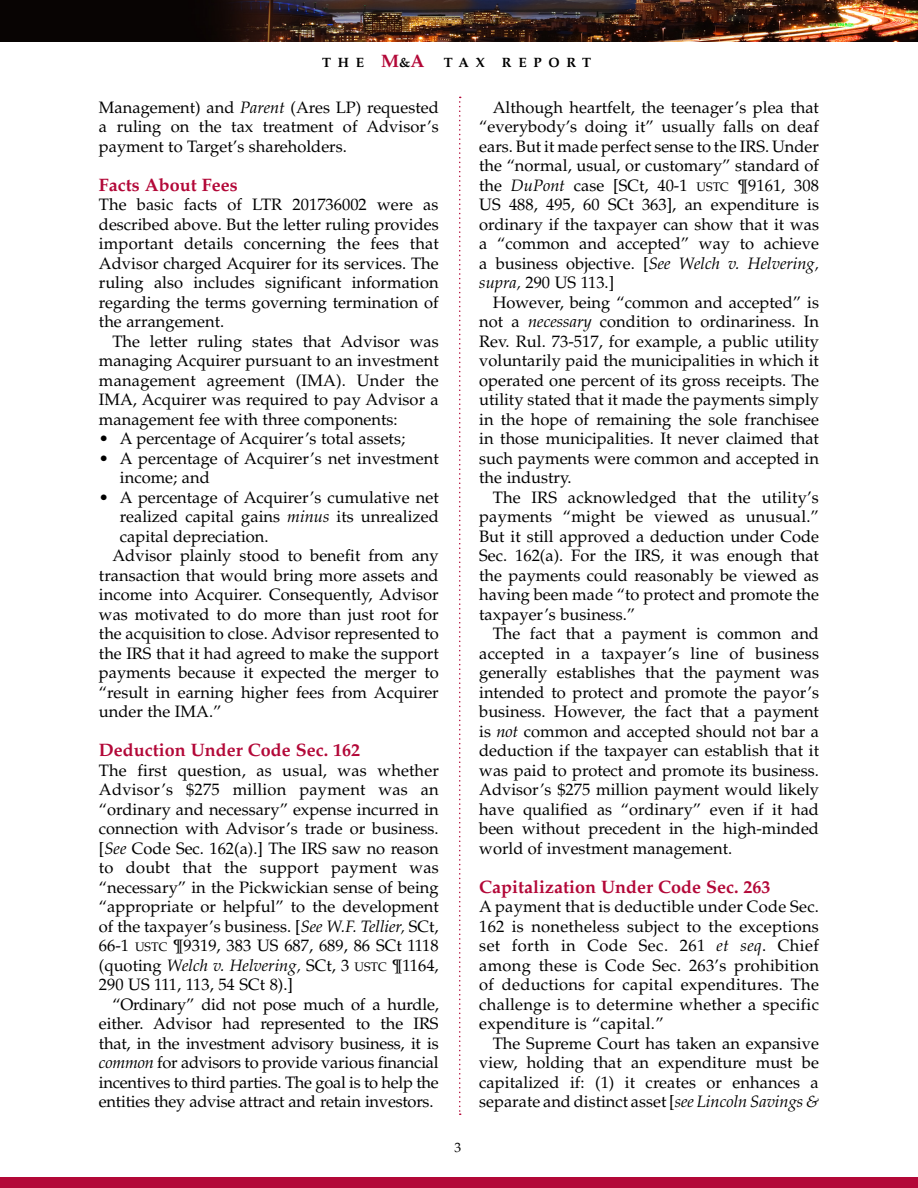
<style>
.page{position:relative;width:918px;height:1188px;background:#fff}
.page>*{position:absolute;margin:0;border:0;box-sizing:border-box;transform-origin:0 0}
.H2_A{font:700 18px "Palatino";color:#b30838}
.Body_A{font:16.5px/19.5px "Palatino";color:#000;text-align:justify}
.Body_A_f{font:16.5px/19.5px "Palatino";color:#000;text-align:justify}
.Bullet_A_i{font:16.5px/19.5px "Palatino";color:#000}
.t1{font:700 13.5px "Palatino";letter-spacing:.5em;color:#000}
.t2{font:13.5px "Palatino";color:#000}
.s1{font-size:18px;color:#b30838}
.s2{font-style:italic}
.s3{font-size:12.3px}
</style>
<div class="page">
<div style="left:0;top:1177px;width:918px;height:11px;background:#b30838"></div>
<img style="left:0;top:0;width:918px;height:42px">
<svg style="left:459px;top:97px;width:2px;height:1018px"></svg>
<p class="t1" style="left:322px;top:55px;width:164px">THE <span class="s1">M</span>&amp;<span class="s1">A</span> TAX</p>
<p class="t1" style="left:502px;top:55px;width:91px">REPORT</p>
<p class="Body_A" style="left:99px;top:97px;width:341px">Management) and <span class="s2">Parent</span> (Ares LP) requested a ruling on the tax treatment of Advisor’s payment to Target’s shareholders.</p>
<p class="H2_A" style="left:99px;top:174px;width:140px">Facts About Fees</p>
<p class="Body_A_f" style="left:99px;top:195px;width:341px">The basic facts of LTR 201736002 were as described above. But the letter ruling provides important details concerning the fees that Advisor charged Acquirer for its services. The ruling also includes significant information regarding the terms governing termination of the arrangement.</p>
<p class="Body_A" style="left:99px;top:331px;width:341px;text-indent:14px">The letter ruling states that Advisor was managing Acquirer pursuant to an investment management agreement (IMA). Under the IMA, Acquirer was required to pay Advisor a management fee with three components:</p>
<p class="Bullet_A_i" style="left:99px;top:429px;width:308px">• A percentage of Acquirer’s total assets;</p>
<p class="Bullet_A_i" style="left:120px;top:448px;width:320px;text-indent:-21px">• A percentage of Acquirer’s net investment income; and</p>
<p class="Bullet_A_i" style="left:120px;top:487px;width:320px;text-align:justify;text-indent:-21px">• A percentage of Acquirer’s cumulative net realized capital gains <span class="s2">minus</span> its unrealized capital depreciation.</p>
<p class="Body_A" style="left:99px;top:546px;width:341px;text-indent:14px">Advisor plainly stood to benefit from any transaction that would bring more assets and income into Acquirer. Consequently, Advisor was motivated to do more than just root for the acquisition to close. Advisor represented to the IRS that it had agreed to make the support payments because it expected the merger to “result in earning higher fees from Acquirer under the IMA.”</p>
<p class="H2_A" style="left:99px;top:739px;width:263px">Deduction Under Code Sec. 162</p>
<p class="Body_A_f" style="left:99px;top:760px;width:341px">The first question, as usual, was whether Advisor’s $275 million payment was an “ordinary and necessary” expense incurred in connection with Advisor’s trade or business. [<span class="s2">See</span> Code Sec. 162(a).] The IRS saw no reason to doubt that the support payment was “necessary” in the Pickwickian sense of being “appropriate or helpful” to the development of the taxpayer’s business. [<span class="s2">See W.F. Tellier,</span> SCt, 66-1 <span class="s3">USTC</span> ¶9319, 383 US 687, 689, 86 SCt 1118 (quoting <span class="s2">Welch v. Helvering,</span> SCt, 3 <span class="s3">USTC</span> ¶1164, 290 US 111, 113, 54 SCt 8).]</p>
<p class="Body_A" style="left:99px;top:994px;width:341px;text-indent:14px">“Ordinary” did not pose much of a hurdle, either. Advisor had represented to the IRS that, in the investment advisory business, it is <span class="s2">common</span> for advisors to provide various financial incentives to third parties. The goal is to help the entities they advise attract and retain investors.</p>
<p class="t2" style="left:455px;top:1139px;width:8px">3</p>
<p class="Body_A" style="left:479px;top:97px;width:341px;text-indent:14px">Although heartfelt, the teenager’s plea that “everybody’s doing it” usually falls on deaf ears. But it made perfect sense to the IRS. Under the “normal, usual, or customary” standard of the <span class="s2">DuPont</span> case [SCt, 40-1 <span class="s3">USTC</span> ¶9161, 308<br>US 488, 495, 60 SCt 363], an expenditure is ordinary if the taxpayer can show that it was a “common and accepted” way to achieve a business objective. [<span class="s2">See Welch v. Helvering, supra,</span> 290 US 113.]</p>
<p class="Body_A" style="left:479px;top:292px;width:341px;text-indent:14px">However, being “common and accepted” is not a <span class="s2">necessary</span> condition to ordinariness. In Rev. Rul. 73-517, for example, a public utility voluntarily paid the municipalities in which it operated one percent of its gross receipts. The utility stated that it made the payments simply in the hope of remaining the sole franchisee in those municipalities. It never claimed that such payments were common and accepted in the industry.</p>
<p class="Body_A" style="left:479px;top:487px;width:341px;text-indent:14px">The IRS acknowledged that the utility’s payments “might be viewed as unusual.” But it still approved a deduction under Code Sec. 162(a). For the IRS, it was enough that the payments could reasonably be viewed as having been made “to protect and promote the taxpayer’s business.”</p>
<p class="Body_A" style="left:479px;top:624px;width:341px;text-indent:14px">The fact that a payment is common and accepted in a taxpayer’s line of business generally establishes that the payment was intended to protect and promote the payor’s business. However, the fact that a payment is <span class="s2">not</span> common and accepted should not bar a deduction if the taxpayer can establish that it was paid to protect and promote its business.<br>Advisor’s $275 million payment would likely have qualified as “ordinary” even if it had been without precedent in the high-minded world of investment management.</p>
<p class="H2_A" style="left:479px;top:876px;width:293px">Capitalization Under Code Sec. 263</p>
<p class="Body_A_f" style="left:479px;top:897px;width:341px">A payment that is deductible under Code Sec.<br>162 is nonetheless subject to the exceptions set forth in Code Sec. 261 <span class="s2">et seq</span>. Chief among these is Code Sec. 263’s prohibition of deductions for capital expenditures. The challenge is to determine whether a specific expenditure is “capital.”</p>
<p class="Body_A" style="left:479px;top:1033px;width:341px;text-indent:14px">The Supreme Court has taken an expansive view, holding that an expenditure must be capitalized if: (1) it creates or enhances a separate and distinct asset [<span class="s2">see Lincoln Savings &amp;</span></p>
</div>
